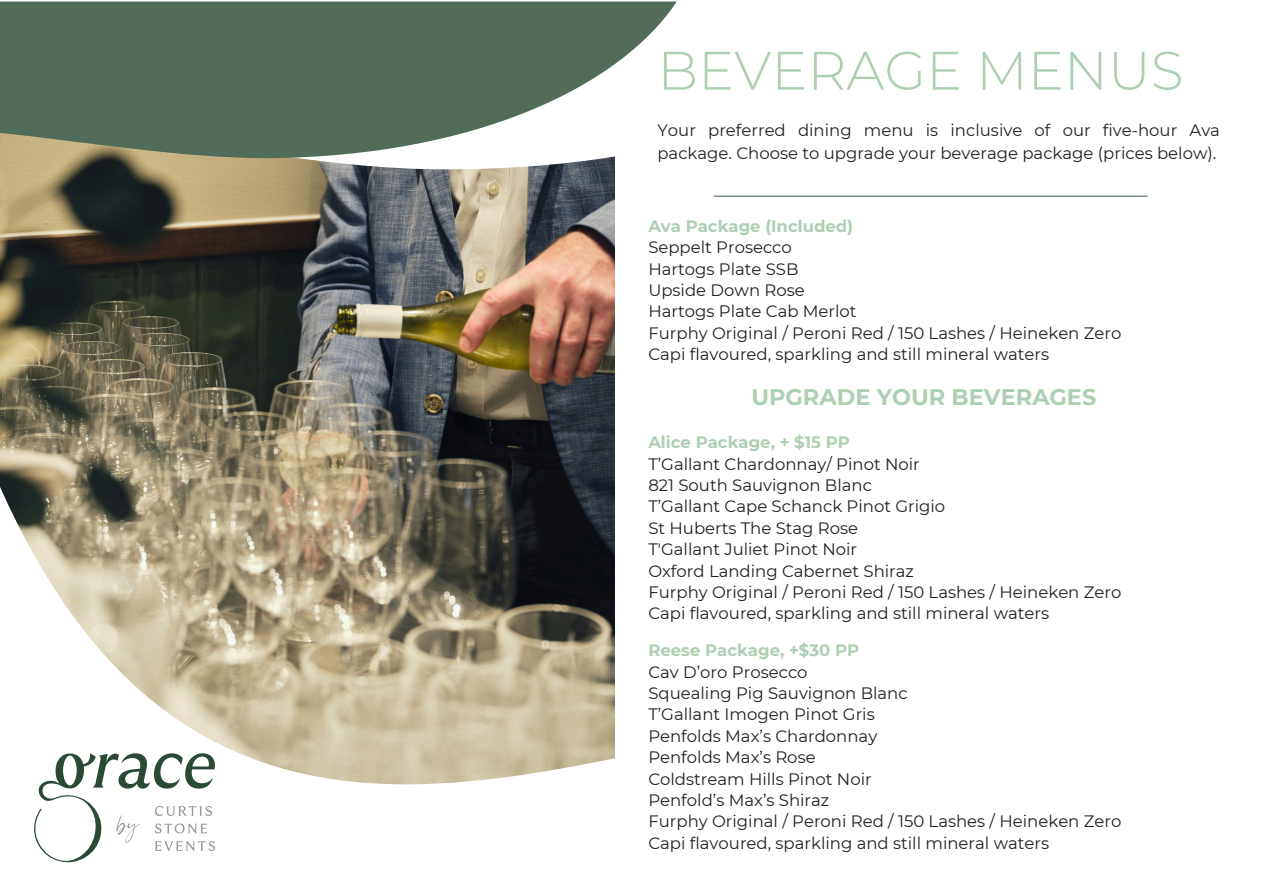
<style>
.page{position:relative;width:1263px;height:894px;background:#fff}
.page>*{position:absolute;margin:0;border:0;box-sizing:border-box;transform-origin:0 0}
.t1{font:300 54px "Montserrat";color:#add0b2}
.t2{font:700 22.5px "Montserrat";color:#add0b2}
.t3{font:16.5px/23.7px "Montserrat";color:#231f20}
.t4{font:700 16.5px "Montserrat";color:#add0b2}
</style>
<div class="page">
<img style="left:0;top:169px;width:614px;height:302px">
<svg style="left:0;top:158px;width:615px;height:11px"></svg>
<svg style="left:0;top:2px;width:677px;height:156px;fill:#526c5a"></svg>
<svg style="left:0;top:471px;width:615px;height:314px"></svg>
<svg style="left:33px;top:752px;width:184px;height:111px"></svg>
<hr style="left:714px;top:195px;width:434px;height:2px;background:#526c5a">
<p class="t1" style="left:657px;top:37px;width:528px">BEVERAGE MENUS</p>
<p class="t3" style="left:657px;top:118px;width:564px">Your preferred dining menu is inclusive of our five-hour Ava package. Choose to upgrade your beverage package (prices below).</p>
<h1 class="t4" style="left:648px;top:216px;width:206px">Ava Package (Included)</h1>
<p class="t3" style="left:648px;top:235px;width:145px">Seppelt Prosecco</p>
<p class="t3" style="left:648px;top:257px;width:152px">Hartogs Plate SSB</p>
<p class="t3" style="left:648px;top:278px;width:158px">Upside Down Rose</p>
<p class="t3" style="left:648px;top:299px;width:210px">Hartogs Plate Cab Merlot</p>
<p class="t3" style="left:648px;top:321px;width:475px">Furphy Original / Peroni Red / 150 Lashes / Heineken Zero</p>
<p class="t3" style="left:648px;top:342px;width:402px">Capi flavoured, sparkling and still mineral waters</p>
<p class="t2" style="left:751px;top:383px;width:346px">UPGRADE YOUR BEVERAGES</p>
<p class="t4" style="left:648px;top:432px;width:203px">Alice Package, + $15 PP</p>
<p class="t3" style="left:648px;top:451px;width:273px">T’Gallant Chardonnay/ Pinot Noir</p>
<h2 class="t3" style="left:648px;top:473px;width:225px">821 South Sauvignon Blanc</h2>
<p class="t3" style="left:648px;top:494px;width:298px">T’Gallant Cape Schanck Pinot Grigio</p>
<p class="t3" style="left:648px;top:516px;width:211px">St Huberts The Stag Rose</p>
<p class="t3" style="left:648px;top:537px;width:210px">T'Gallant Juliet Pinot Noir</p>
<p class="t3" style="left:648px;top:558px;width:267px">Oxford Landing Cabernet Shiraz</p>
<p class="t3" style="left:648px;top:580px;width:475px">Furphy Original / Peroni Red / 150 Lashes / Heineken Zero</p>
<p class="t3" style="left:648px;top:601px;width:402px">Capi flavoured, sparkling and still mineral waters</p>
<p class="t4" style="left:648px;top:640px;width:212px">Reese Package, +$30 PP</p>
<p class="t3" style="left:648px;top:659px;width:161px">Cav D’oro Prosecco</p>
<p class="t3" style="left:648px;top:681px;width:261px">Squealing Pig Sauvignon Blanc</p>
<p class="t3" style="left:648px;top:702px;width:228px">T’Gallant Imogen Pinot Gris</p>
<p class="t3" style="left:648px;top:723px;width:230px">Penfolds Max’s Chardonnay</p>
<p class="t3" style="left:648px;top:745px;width:169px">Penfolds Max’s Rose</p>
<p class="t3" style="left:648px;top:766px;width:225px">Coldstream Hills Pinot Noir</p>
<p class="t3" style="left:648px;top:788px;width:183px">Penfold’s Max’s Shiraz</p>
<p class="t3" style="left:648px;top:809px;width:475px">Furphy Original / Peroni Red / 150 Lashes / Heineken Zero</p>
<p class="t3" style="left:648px;top:830px;width:402px">Capi flavoured, sparkling and still mineral waters</p>
</div>
